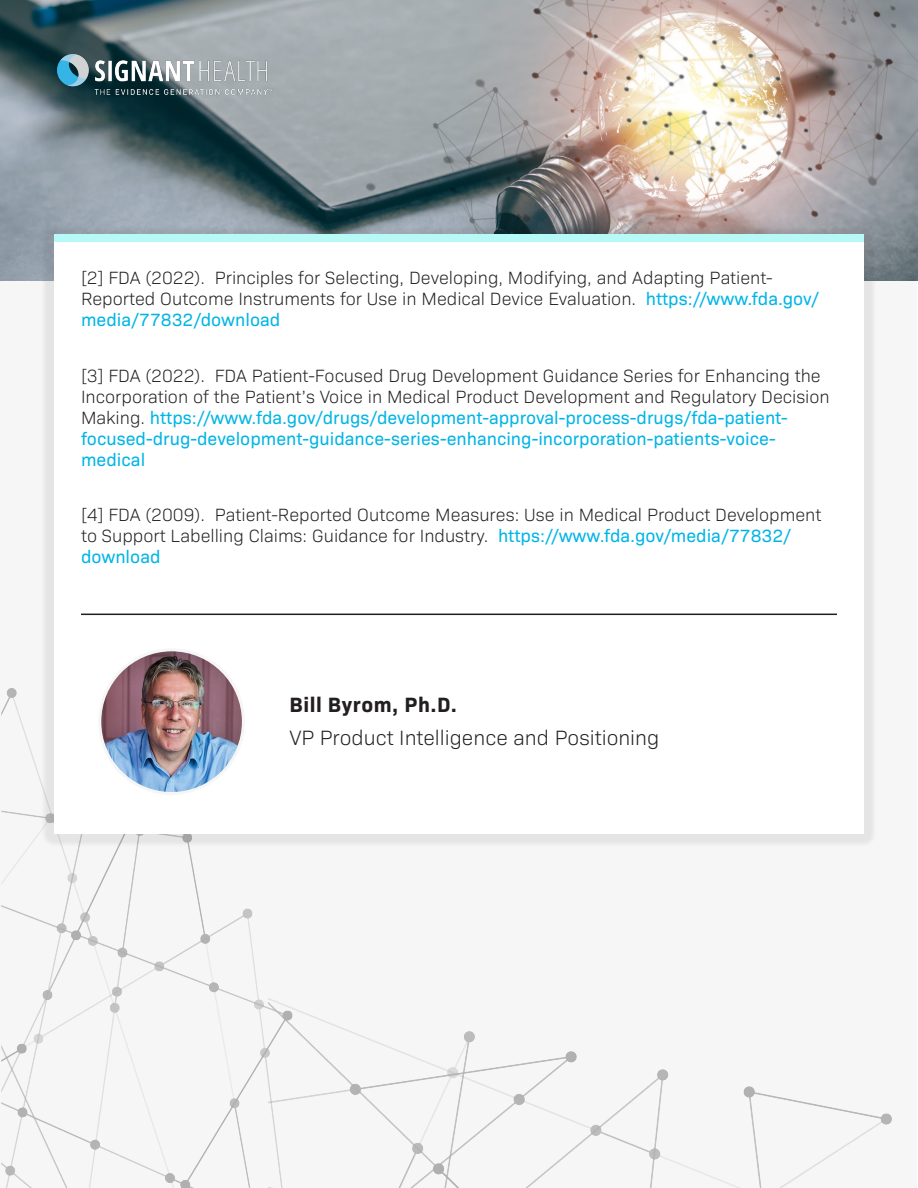
<style>
.page{position:relative;width:918px;height:1188px;background:#fff}
.page>*{position:absolute;margin:0;border:0;box-sizing:border-box;transform-origin:0 0}
.t1{font:300 21px "Bio Sans";color:#231f20}
.t2{font:700 21px "Bio Sans";letter-spacing:.025em;color:#231f20}
.t3{font:300 18px/21px "Bio Sans";color:#231f20}
.s1{font-weight:400;color:#00b5e6}
</style>
<div class="page">
<div style="left:0;top:269px;width:916px;height:919px;background:#f6f6f6"></div>
<img style="left:0;top:0;width:918px;height:281px">
<img style="left:54px;top:54px;width:219px;height:41px">
<img style="left:1px;top:688px;width:891px;height:500px">
<div style="left:40px;top:226px;width:837px;height:622px;background:#231f20;opacity:.08"></div>
<div style="left:54px;top:240px;width:809px;height:594px;background:#fff"></div>
<div style="left:54px;top:234px;width:809px;height:8px;background:#b6f9f6"></div>
<hr style="left:81px;top:614px;width:756px;height:1px;background:#231f20">
<img style="left:100px;top:650px;width:143px;height:144px;border-radius:72px">
<div style="left:98px;top:648px;width:147px;height:147px;border:3px solid #f6f6f6;border-radius:50%"></div>
<p class="t3" style="left:81px;top:266px;width:740px">[2] FDA (2022). Principles for Selecting, Developing, Modifying, and Adapting Patient-<br>Reported Outcome Instruments for Use in Medical Device Evaluation. <span class="s1">https://www.fda.gov/ media/77832/download</span></p>
<p class="t3" style="left:81px;top:364px;width:750px">[3] FDA (2022). FDA Patient-Focused Drug Development Guidance Series for Enhancing the Incorporation of the Patient’s Voice in Medical Product Development and Regulatory Decision Making. <span class="s1">https://www.fda.gov/drugs/development-approval-process-drugs/fda-patient&shy;focused-drug-development-guidance-series-enhancing-incorporation-patients-voice&shy;medical</span></p>
<p class="t3" style="left:81px;top:503px;width:742px">[4] FDA (2009). Patient-Reported Outcome Measures: Use in Medical Product Development to Support Labelling Claims: Guidance for Industry. <span class="s1">https://www.fda.gov/media/77832/ download</span></p>
<p class="t2" style="left:289px;top:689px;width:169px">Bill Byrom, Ph.D.</p>
<p class="t1" style="left:289px;top:723px;width:371px">VP Product Intelligence and Positioning</p>
</div>
